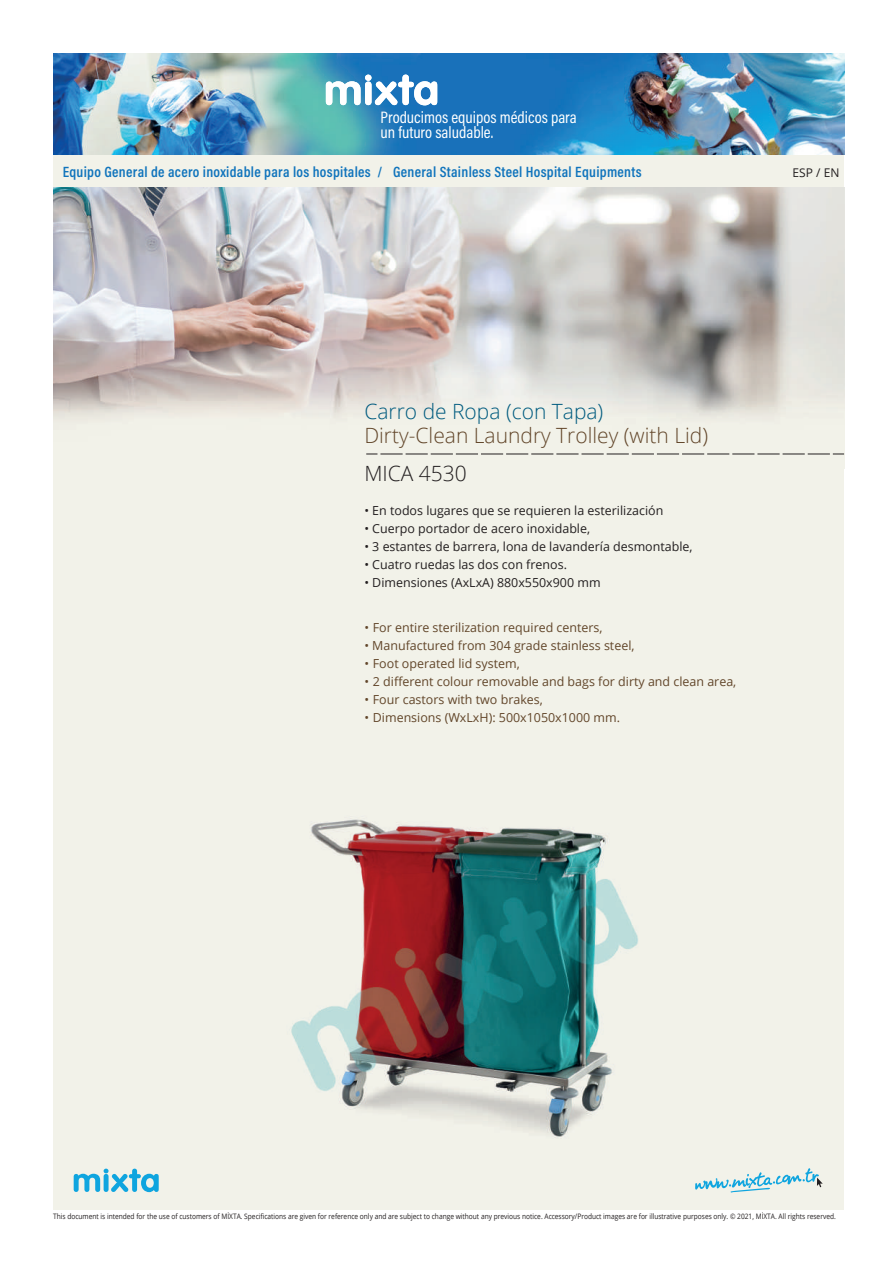
<style>
.page{position:relative;width:893px;height:1263px;background:#fff}
.page>*{position:absolute;margin:0;border:0;box-sizing:border-box;transform-origin:0 0}
.t1{font:300 21px "Open Sans";color:#62462a}
.t2{font:300 21px "Open Sans";color:#005b7f}
.t3{font:300 21px "Open Sans";color:#231f20}
.t4{font:16.65px/15px "Acumin Pro Cond";color:#fff}
.t5{font:600 15px "Acumin Pro Cond";letter-spacing:.02em;color:#1074bc}
.t6{font:12.45px "Open Sans";color:#62462a}
.t7{font:12.45px "Open Sans";color:#231f20}
.t8{font:12px "Open Sans";color:#231f20}
.t9{font:7.5px "Open Sans";color:#231f20;scale:.88 1}
</style>
<div class="page">
<div style="left:53px;top:53px;width:791px;height:1157px;background:#f2f2e9"></div>
<img style="left:53px;top:188px;width:791px;height:266px">
<img style="left:53px;top:53px;width:791px;height:102px">
<svg style="left:326px;top:75px;width:111px;height:30px"></svg>
<svg style="left:366px;top:454px;width:478px;height:1px"></svg>
<svg style="left:695px;top:1168px;width:128px;height:24px"></svg>
<svg style="left:74px;top:1168px;width:85px;height:24px"></svg>
<img style="left:291px;top:819px;width:347px;height:319px">
<h2 class="t4" style="left:381px;top:110px;width:198px">Producimos equipos médicos para un futuro saludable.</h2>
<h3 class="t5" style="left:63px;top:162px;width:580px">Equipo General de acero inoxidable para los hospitales / General Stainless Steel Hospital Equipments</h3>
<h3 class="t8" style="left:792px;top:164px;width:48px">ESP / EN</h3>
<h1 class="t2" style="left:364px;top:397px;width:240px">Carro de Ropa (con Tapa)</h1>
<h1 class="t1" style="left:364px;top:421px;width:345px">Dirty-Clean Laundry Trolley (with Lid)</h1>
<h1 class="t3" style="left:364px;top:459px;width:104px">MICA 4530</h1>
<h3 class="t7" style="left:364px;top:501px;width:300px">• En todos lugares que se requieren la esterilización</h3>
<h3 class="t7" style="left:364px;top:519px;width:227px">• Cuerpo portador de acero inoxidable,</h3>
<h3 class="t7" style="left:364px;top:537px;width:330px">• 3 estantes de barrera, lona de lavandería desmontable,</h3>
<h3 class="t7" style="left:364px;top:555px;width:204px">• Cuatro ruedas las dos con frenos.</h3>
<h3 class="t7" style="left:364px;top:573px;width:238px">• Dimensiones (AxLxA) 880x550x900 mm</h3>
<h3 class="t6" style="left:364px;top:619px;width:240px">• For entire sterilization required centers,</h3>
<h3 class="t6" style="left:364px;top:637px;width:272px">• Manufactured from 304 grade stainless steel,</h3>
<h3 class="t6" style="left:364px;top:655px;width:157px">• Foot operated lid system,</h3>
<h3 class="t6" style="left:364px;top:673px;width:373px">• 2 different colour removable and bags for dirty and clean area,</h3>
<h3 class="t6" style="left:364px;top:691px;width:180px">• Four castors with two brakes,</h3>
<h3 class="t6" style="left:364px;top:709px;width:257px">• Dimensions (WxLxH): 500x1050x1000 mm.</h3>
<p class="t9" style="left:53px;top:1211px;width:891px">This document is intended for the use of customers of MİXTA. Specifications are given for reference only and are subject to change without any previous notice. Accessory/Product images are for illustrative purposes only. © 2021, MİXTA. All rights reserved.</p>
</div>
